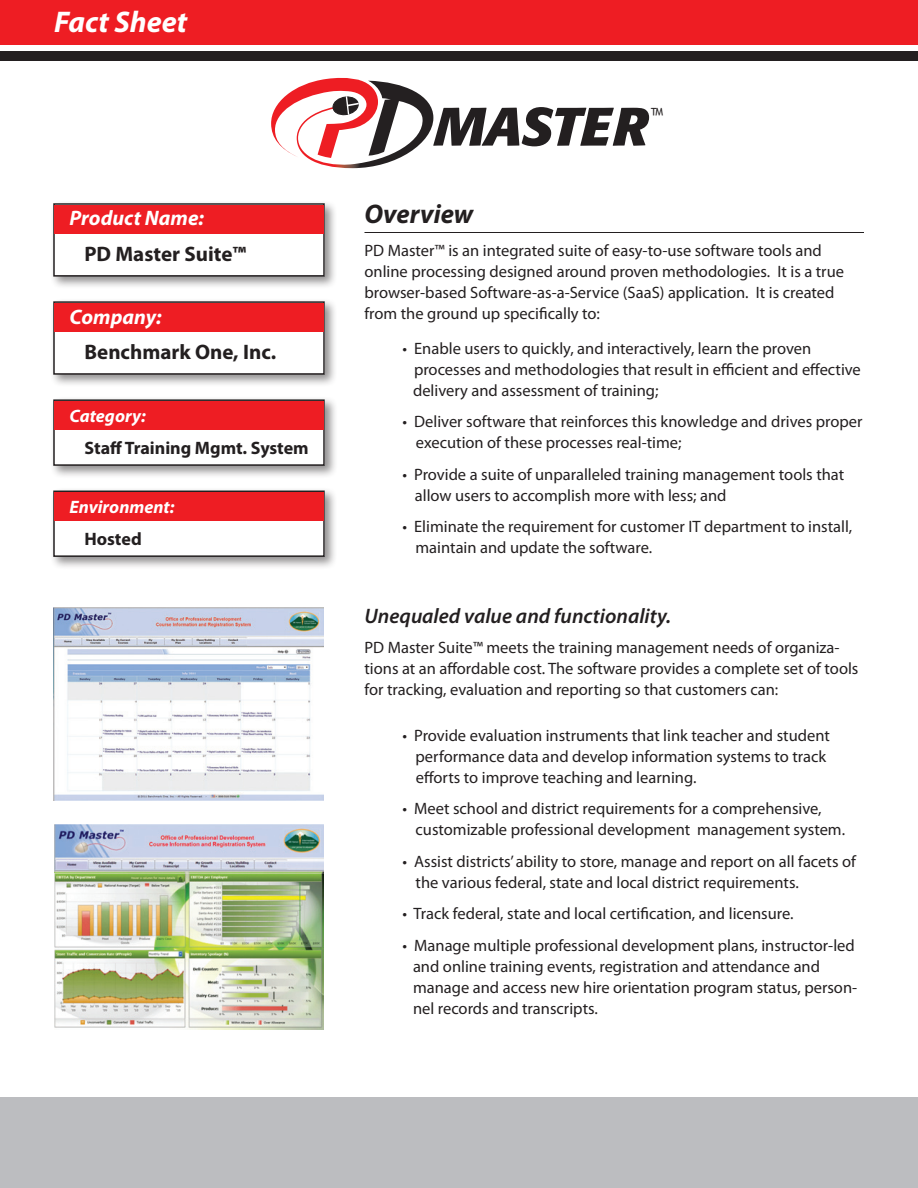
<style>
.page{position:relative;width:918px;height:1188px;background:#fff}
.page>*{position:absolute;margin:0;border:0;box-sizing:border-box;transform-origin:0 0}
.t1{font:italic 700 30px "Myriad Pro";color:#fff}
.t2{font:italic 700 27px "Myriad Pro";color:#231f20}
.t3{font:700 21px "Myriad Pro";color:#231f20}
.t4{font:italic 600 21px "Myriad Pro";color:#231f20}
.t5{font:italic 700 21px "Myriad Pro";color:#fff}
.t6{font:21px "Trebuchet MS";color:#231f20}
.t7{font:700 18px "Myriad Pro";color:#231f20}
.t8{font:italic 700 18px "Myriad Pro";color:#fff}
.t9{font:16.5px/21px "Myriad Pro";color:#231f20}
</style>
<div class="page">
<div style="left:0;top:1098px;width:918px;height:90px;background:#bcbdc0"></div>
<div style="left:0;top:52px;width:918px;height:9px;background:#231f20"></div>
<svg style="left:271px;top:78px;width:378px;height:90px"></svg>
<div style="left:50px;top:200px;width:288px;height:89px;background:#231f20;opacity:.5"></div>
<div style="left:54px;top:204px;width:270px;height:72px;background:#fff"></div>
<div style="left:53px;top:203px;width:272px;height:74px;border:2px solid #231f20"></div>
<div style="left:50px;top:298px;width:288px;height:89px;background:#231f20;opacity:.5"></div>
<div style="left:54px;top:302px;width:270px;height:72px;background:#fff"></div>
<div style="left:53px;top:301px;width:272px;height:74px;border:2px solid #231f20"></div>
<div style="left:50px;top:396px;width:288px;height:83px;background:#231f20;opacity:.5"></div>
<div style="left:54px;top:400px;width:270px;height:65px;background:#fff"></div>
<div style="left:53px;top:399px;width:272px;height:67px;border:2px solid #231f20"></div>
<div style="left:50px;top:487px;width:288px;height:83px;background:#231f20;opacity:.5"></div>
<div style="left:54px;top:491px;width:270px;height:65px;background:#fff"></div>
<div style="left:53px;top:491px;width:272px;height:66px;border:2px solid #231f20"></div>
<div style="left:54px;top:205px;width:270px;height:29px;background:#ee1d23"></div>
<div style="left:54px;top:303px;width:270px;height:29px;background:#ee1d23"></div>
<div style="left:54px;top:401px;width:270px;height:29px;background:#ee1d23"></div>
<div style="left:54px;top:492px;width:270px;height:29px;background:#ee1d23"></div>
<img style="left:53px;top:608px;width:270px;height:192px">
<img style="left:54px;top:825px;width:270px;height:204px">
<hr style="left:364px;top:232px;width:500px;height:1px;background:#231f20">
<div style="left:0;top:0;width:918px;height:44px;background:#ee1d23"></div>
<p class="t1" style="left:54px;top:3px;width:135px">Fact Sheet</p>
<p class="t5" style="left:69px;top:205px;width:136px">Product Name:</p>
<p class="t3" style="left:84px;top:240px;width:163px">PD Master Suite™</p>
<p class="t5" style="left:69px;top:303px;width:94px">Company:</p>
<p class="t3" style="left:84px;top:338px;width:193px">Benchmark One, Inc.</p>
<p class="t8" style="left:69px;top:404px;width:78px">Category:</p>
<p class="t7" style="left:84px;top:436px;width:226px">Staff Training Mgmt. System</p>
<p class="t8" style="left:69px;top:495px;width:107px">Environment:</p>
<p class="t7" style="left:84px;top:527px;width:59px">Hosted</p>
<p class="t2" style="left:364px;top:196px;width:110px">Overview</p>
<p class="t6" style="left:649px;top:103px;width:15px">™</p>
<p class="t9" style="left:364px;top:239px;width:481px">PD Master™ is an integrated suite of easy-to-use software tools and online processing designed around proven methodologies. It is a true browser-based Software-as-a-Service (SaaS) application. It is created from the ground up specifically to:</p>
<p class="t9" style="left:413px;top:337px;width:449px;text-indent:-10px">• Enable users to quickly, and interactively, learn the proven processes and methodologies that result in efficient and effective delivery and assessment of training;</p>
<p class="t9" style="left:416px;top:411px;width:448px;text-indent:-13px">• Deliver software that reinforces this knowledge and drives proper execution of these processes real-time;</p>
<p class="t9" style="left:415px;top:463px;width:431px;text-indent:-12px">• Provide a suite of unparalleled training management tools that allow users to accomplish more with less; and</p>
<p class="t9" style="left:416px;top:516px;width:438px;text-indent:-13px">• Eliminate the requirement for customer IT department to install, maintain and update the software.</p>
<p class="t4" style="left:364px;top:603px;width:308px">Unequaled value and functionality.</p>
<p class="t9" style="left:364px;top:636px;width:495px">PD Master Suite™ meets the training management needs of organiza&shy;tions at an affordable cost. The software provides a complete set of tools for tracking, evaluation and reporting so that customers can:</p>
<p class="t9" style="left:403px;top:725px;width:429px;text-align:center">• Provide evaluation instruments that link teacher and student performance data and develop information systems to track</p>
<p class="t9" style="left:416px;top:767px;width:282px">efforts to improve teaching and learning.</p>
<p class="t9" style="left:403px;top:798px;width:421px">• Meet school and district requirements for a comprehensive,</p>
<p class="t9" style="left:416px;top:819px;width:431px">customizable professional development management system.</p>
<p class="t9" style="left:416px;top:851px;width:442px;text-indent:-13px">• Assist districts’ ability to store, manage and report on all facets of the various federal, state and local district requirements.</p>
<p class="t9" style="left:403px;top:903px;width:393px">• Track federal, state and local certification, and licensure.</p>
<p class="t9" style="left:413px;top:935px;width:446px;text-indent:-10px">• Manage multiple professional development plans, instructor-led and online training events, registration and attendance and manage and access new hire orientation program status, person&shy;nel records and transcripts.</p>
</div>
